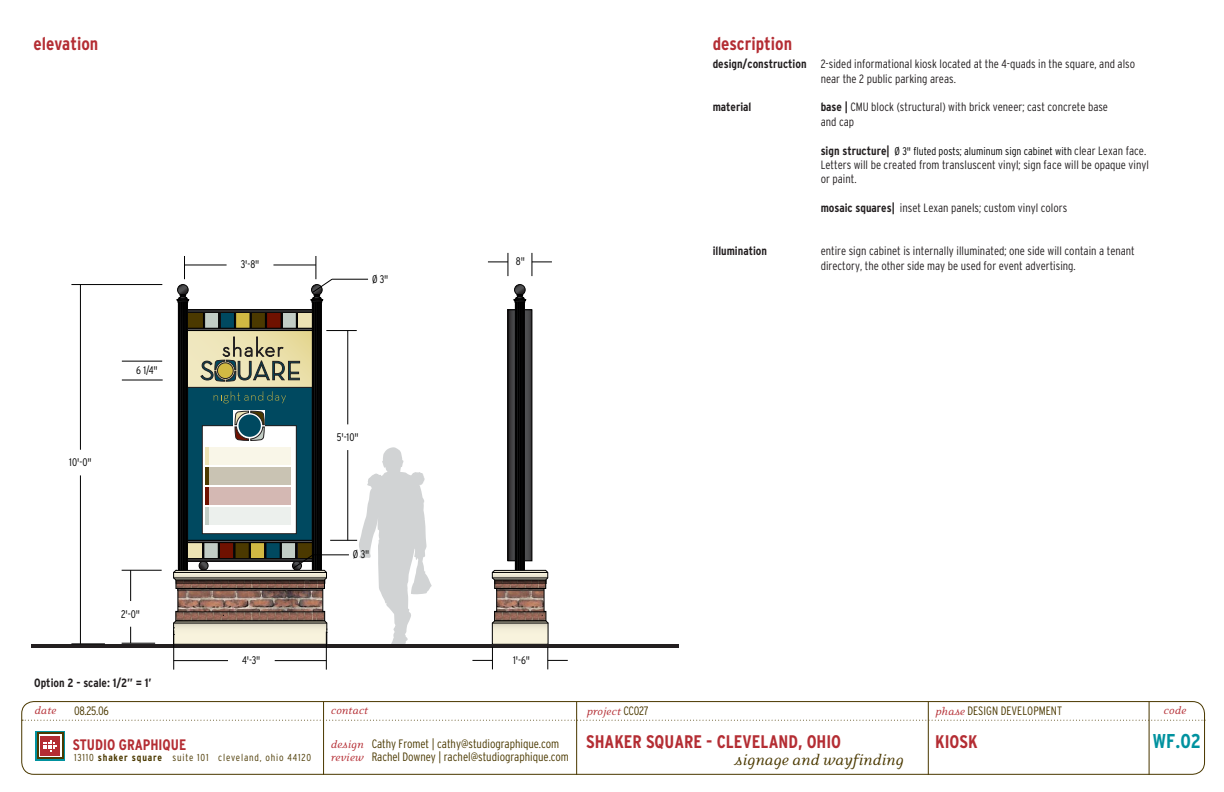
<style>
.page{position:relative;width:1224px;height:792px;background:#fff}
.page>*{position:absolute;margin:0;border:0;box-sizing:border-box;transform-origin:0 0}
.t1{font:700 condensed 20px "Interstate";color:#00929f}
.t2{font:700 condensed 18.2px "Interstate";color:#b42d33}
.t3{font:italic 17.2px "Eidetic Neo";color:#4b3900}
.t4{font:700 condensed 15.2px "Interstate";color:#b42d33}
.t5{font:300 condensed 12.1px "Interstate";color:#4b3900}
.t6{font:italic 12.1px "Eidetic Neo";color:#b42d33}
.t7{font:300 condensed 12px/14.4px "Interstate";color:#231f20}
.t8{font:700 condensed 12px "Interstate";color:#231f20}
.t9{font:300 condensed 11px "Interstate";color:#000}
.t10{font:300 condensed 10.1px "Interstate";letter-spacing:.08em;color:#4b3900}
.s1{font-weight:700}
.s2{font-weight:700;font-size:12px;color:#231f20}
.s3{font-size:12px;color:#231f20}
.s4{font-family:"Interstate";font-weight:300;font-style:normal;font-stretch:condensed;color:#4b3900}
.s5{font-family:"Eidetic Neo";font-weight:400;font-style:italic;font-stretch:normal;color:#b42d33}
</style>
<div class="page">
<svg style="left:188px;top:331px;width:124px;height:56px;background:#e8deae"></svg>
<div style="left:188px;top:387px;width:124px;height:154px;background:#004960"></div>
<div style="left:188px;top:387px;width:124px;height:154px;border:1px solid #231f20"></div>
<div style="left:202px;top:426px;width:94px;height:108px;background:#fff"></div>
<svg style="left:233px;top:410px;width:32px;height:27px"></svg>
<div style="left:297px;top:312px;width:16px;height:16px;background:#ede3b4"></div>
<div style="left:282px;top:312px;width:15px;height:16px;background:#c2cdc5"></div>
<div style="left:266px;top:312px;width:16px;height:16px;background:#6f1100"></div>
<div style="left:219px;top:312px;width:16px;height:16px;background:#004960"></div>
<div style="left:204px;top:312px;width:15px;height:16px;background:#c2cdc5"></div>
<div style="left:186px;top:312px;width:18px;height:16px;background:#4b3900"></div>
<div style="left:251px;top:312px;width:15px;height:16px;background:#4b3900"></div>
<div style="left:235px;top:312px;width:16px;height:16px;background:#d1b943"></div>
<svg style="left:265px;top:312px;width:2px;height:16px"></svg>
<svg style="left:281px;top:312px;width:2px;height:16px"></svg>
<svg style="left:296px;top:312px;width:2px;height:16px"></svg>
<svg style="left:250px;top:312px;width:1px;height:16px"></svg>
<svg style="left:234px;top:312px;width:2px;height:16px"></svg>
<svg style="left:219px;top:312px;width:1px;height:16px"></svg>
<svg style="left:203px;top:312px;width:2px;height:16px"></svg>
<div style="left:184px;top:328px;width:132px;height:3px;border:1px solid #000"></div>
<div style="left:184px;top:310px;width:132px;height:2px;border:1px solid #000"></div>
<div style="left:177px;top:284px;width:11px;height:11px;border:1px solid #010101;border-radius:50%"></div>
<svg style="left:177px;top:285px;width:12px;height:18px"></svg>
<div style="left:178px;top:302px;width:9px;height:337px;background:#0d0d0d"></div>
<div style="left:178px;top:302px;width:10px;height:338px;border:1px solid #000"></div>
<div style="left:179px;top:302px;width:1px;height:337px;border:1px solid #000"></div>
<div style="left:181px;top:302px;width:1px;height:337px;border:1px solid #000"></div>
<div style="left:183px;top:302px;width:2px;height:337px;border:1px solid #000"></div>
<div style="left:186px;top:302px;width:1px;height:337px;border:1px solid #000"></div>
<svg style="left:314px;top:304px;width:6px;height:143px"></svg>
<div style="left:312px;top:302px;width:10px;height:338px;border:1px solid #000"></div>
<div style="left:313px;top:302px;width:1px;height:337px;border:1px solid #000"></div>
<div style="left:315px;top:302px;width:1px;height:337px;border:1px solid #000"></div>
<div style="left:317px;top:302px;width:1px;height:337px;border:1px solid #000"></div>
<div style="left:320px;top:302px;width:1px;height:337px;border:1px solid #000"></div>
<svg style="left:510px;top:312px;width:20px;height:247px;background:#454547"></svg>
<div style="left:508px;top:310px;width:24px;height:251px;border:1px solid #000"></div>
<div style="left:514px;top:284px;width:11px;height:11px;border:1px solid #010101;border-radius:50%"></div>
<svg style="left:514px;top:285px;width:12px;height:18px"></svg>
<svg style="left:517px;top:304px;width:6px;height:266px"></svg>
<div style="left:515px;top:302px;width:10px;height:338px;border:1px solid #000"></div>
<div style="left:516px;top:302px;width:1px;height:337px;border:1px solid #000"></div>
<div style="left:518px;top:302px;width:1px;height:337px;border:1px solid #000"></div>
<div style="left:520px;top:302px;width:1px;height:337px;border:1px solid #000"></div>
<div style="left:523px;top:302px;width:1px;height:337px;border:1px solid #000"></div>
<div style="left:21px;top:701px;width:1184px;height:74px;border:1px solid #4b3900;border-radius:12px"></div>
<svg style="left:22px;top:720px;width:1183px;height:1px"></svg>
<hr style="left:323px;top:702px;width:1px;height:73px;background:#4b3900">
<hr style="left:576px;top:702px;width:1px;height:73px;background:#4b3900">
<hr style="left:928px;top:702px;width:1px;height:73px;background:#4b3900">
<hr style="left:1149px;top:702px;width:1px;height:73px;background:#4b3900">
<svg style="left:35px;top:731px;width:30px;height:30px"></svg>
<svg style="left:37px;top:733px;width:26px;height:26px"></svg>
<div style="left:39px;top:735px;width:22px;height:22px;background:#b42d33"></div>
<svg style="left:43px;top:740px;width:14px;height:12px"></svg>
<svg style="left:201px;top:337px;width:99px;height:44px;background:#b4b08e"></svg>
<div style="left:217px;top:363px;width:16px;height:16px;background:#d1b943;border-radius:50%"></div>
<div style="left:217px;top:363px;width:16px;height:16px;border:1px solid #231f20;border-radius:50%"></div>
<hr style="left:31px;top:644px;width:648px;height:3px;background:#231f20">
<svg style="left:214px;top:391px;width:72px;height:12px"></svg>
<svg style="left:472px;top:570px;width:96px;height:99px"></svg>
<svg style="left:235px;top:411px;width:29px;height:30px"></svg>
<div style="left:239px;top:415px;width:22px;height:22px;background:#004960;border-radius:50%"></div>
<hr style="left:122px;top:570px;width:40px;height:1px;background:#000">
<hr style="left:122px;top:643px;width:33px;height:1px;background:#000">
<hr style="left:130px;top:570px;width:1px;height:31px;background:#000">
<svg style="left:130px;top:627px;width:1px;height:16px"></svg>
<hr style="left:71px;top:284px;width:91px;height:1px;background:#000">
<hr style="left:71px;top:644px;width:34px;height:1px;background:#000">
<hr style="left:80px;top:285px;width:1px;height:165px;background:#000">
<hr style="left:80px;top:475px;width:1px;height:169px;background:#000">
<svg style="left:184px;top:256px;width:1px;height:23px"></svg>
<hr style="left:185px;top:265px;width:42px;height:1px;background:#000">
<hr style="left:273px;top:265px;width:43px;height:1px;background:#000">
<hr style="left:122px;top:361px;width:40px;height:1px;background:#000">
<hr style="left:122px;top:380px;width:41px;height:1px;background:#000">
<svg style="left:311px;top:256px;width:22px;height:47px"></svg>
<hr style="left:332px;top:279px;width:36px;height:1px;background:#000">
<hr style="left:173px;top:630px;width:1px;height:40px;background:#000">
<hr style="left:326px;top:632px;width:1px;height:38px;background:#000">
<hr style="left:174px;top:660px;width:54px;height:1px;background:#000">
<hr style="left:275px;top:660px;width:51px;height:1px;background:#000">
<hr style="left:326px;top:330px;width:31px;height:1px;background:#000">
<svg style="left:173px;top:447px;width:259px;height:197px"></svg>
<hr style="left:348px;top:331px;width:1px;height:93px;background:#000">
<hr style="left:348px;top:450px;width:1px;height:90px;background:#000">
<svg style="left:488px;top:253px;width:21px;height:23px"></svg>
<svg style="left:532px;top:253px;width:20px;height:23px"></svg>
<h2 class="t2" style="left:33px;top:33px;width:66px">elevation</h2>
<p class="t9" style="left:69px;top:456px;width:24px">10'-0"</p>
<p class="t9" style="left:136px;top:364px;width:23px">6 1/4"</p>
<p class="t9" style="left:121px;top:608px;width:20px">2'-0"</p>
<p class="t8" style="left:34px;top:676px;width:119px">Option 2 - scale: 1/2” = 1’</p>
<p class="t9" style="left:241px;top:258px;width:20px">3'-8"</p>
<p class="t9" style="left:242px;top:654px;width:20px">4'-3"</p>
<p class="t9" style="left:372px;top:272px;width:18px">Ø 3"</p>
<p class="t9" style="left:337px;top:431px;width:23px">5'-10"</p>
<p class="t9" style="left:353px;top:548px;width:18px">Ø 3"</p>
<p class="t9" style="left:516px;top:255px;width:10px">8"</p>
<p class="t9" style="left:513px;top:654px;width:18px">1'-6"</p>
<h2 class="t2" style="left:713px;top:33px;width:81px">description</h2>
<p class="t7" style="left:821px;top:57px;width:316px;text-indent:-108px"><span class="s1">design/construction</span> 2-sided informational kiosk located at the 4-quads in the square, and also near the 2 public parking areas.</p>
<p class="t8" style="left:713px;top:101px;width:40px">material</p>
<p class="t7" style="left:821px;top:100px;width:289px"><span class="s1">base |</span> CMU block (structural) with brick veneer; cast concrete base and cap</p>
<p class="t9" style="left:821px;top:145px;width:327px"><span class="s2">sign structure|</span> Ø 3" fluted posts; aluminum sign cabinet with <span class="s3">clear Lexan face.</span></p>
<p class="t7" style="left:821px;top:158px;width:330px">Letters will be created from transluscent vinyl; sign face will be opaque vinyl or paint.</p>
<p class="t7" style="left:821px;top:201px;width:248px"><span class="s1">mosaic squares|</span> inset Lexan panels; custom vinyl colors</p>
<p class="t8" style="left:713px;top:245px;width:56px">illumination</p>
<p class="t7" style="left:821px;top:244px;width:316px">entire sign cabinet is internally illuminated; one side will contain a tenant directory, the other side may be used for event advertising.</p>
<p class="t6" style="left:35px;top:705px;width:23px">date</p>
<p class="t5" style="left:74px;top:704px;width:36px">08.25.06</p>
<p class="t6" style="left:331px;top:705px;width:39px">contact</p>
<p class="t6" style="left:587px;top:705px;width:64px">project <span class="s4">CC027</span></p>
<p class="t5" style="left:936px;top:704px;width:128px"><span class="s5">phase</span> DESIGN DEVELOPMENT</p>
<h2 class="t2" style="left:935px;top:731px;width:44px">KIOSK</h2>
<p class="t5" style="left:372px;top:737px;width:189px">Cathy Fromet | cathy@studiographique.com</p>
<h2 class="t2" style="left:586px;top:731px;width:256px">SHAKER SQUARE - CLEVELAND, OHIO</h2>
<p class="t5" style="left:372px;top:750px;width:199px">Rachel Downey | rachel@studiographique.com</p>
<p class="t4" style="left:73px;top:737px;width:115px">STUDIO GRAPHIQUE</p>
<p class="t6" style="left:331px;top:738px;width:34px">design</p>
<h3 class="t3" style="left:734px;top:751px;width:171px">signage and wayfinding</h3>
<p class="t10" style="left:74px;top:752px;width:238px">13110 <span class="s1">shaker square</span> suite 101 cleveland, ohio 44120</p>
<p class="t6" style="left:331px;top:751px;width:34px">review</p>
<p class="t6" style="left:1164px;top:705px;width:24px">code</p>
<h1 class="t1" style="left:1153px;top:730px;width:50px">WF.02</h1>
</div>
